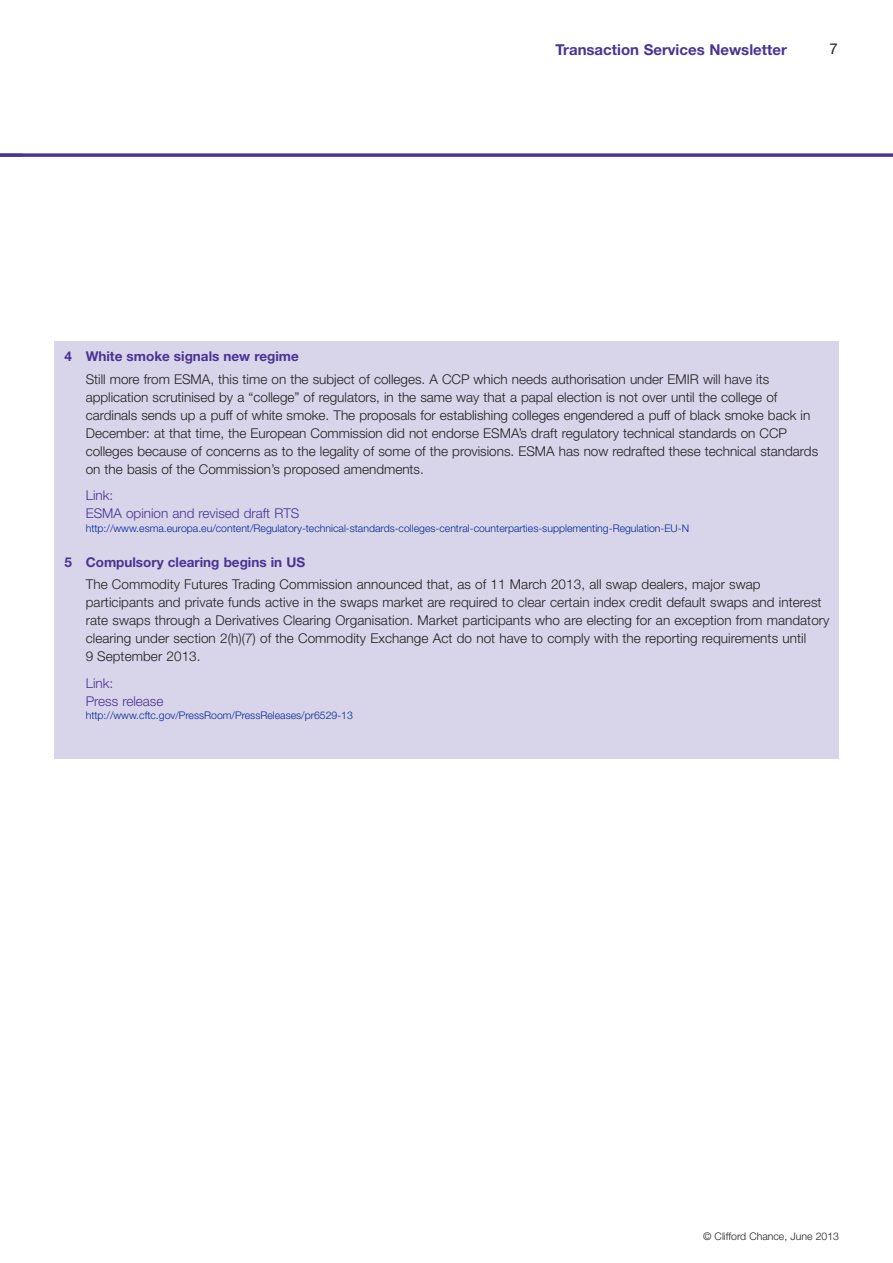
<style>
.page{position:relative;width:893px;height:1263px;background:#fff}
.page>*{position:absolute;margin:0;border:0;box-sizing:border-box;transform-origin:0 0}
.t1{font:700 15px "Helvetica Neue LT";color:#4a3394}
.t2{font:15px "Helvetica Neue LT";color:#231f20}
.t3{font:300 13.5px/18px "Helvetica Neue LT";color:#231f20}
.t4{font:700 13.5px "Helvetica Neue LT";color:#4a3394}
.t5{font:300 13.5px/18px "Helvetica Neue LT";color:#4a3394}
.t6{font:300 10.5px "Helvetica Neue LT";color:#002894}
.t7{font:300 10.5px "Helvetica Neue LT";color:#231f20}
</style>
<div class="page">
<hr style="left:0;top:154px;width:893px;height:3px;background:#4a3394">
<div style="left:54px;top:341px;width:785px;height:417px;background:#d8d4e9"></div>
<p class="t1" style="left:555px;top:44px;width:233px">Transaction Services Newsletter</p>
<p class="t2" style="left:829px;top:43px;width:10px">7</p>
<p class="t4" style="left:64px;top:352px;width:236px">4 White smoke signals new regime</p>
<p class="t3" style="left:86px;top:371px;width:734px">Still more from ESMA, this time on the subject of colleges. A CCP which needs authorisation under EMIR will have its application scrutinised by a “college” of regulators, in the same way that a papal election is not over until the college of cardinals sends up a puff of white smoke. The proposals for establishing colleges engendered a puff of black smoke back in December: at that time, the European Commission did not endorse ESMA’s draft regulatory technical standards on CCP colleges because of concerns as to the legality of some of the provisions. ESMA has now redrafted these technical standards on the basis of the Commission’s proposed amendments.</p>
<p class="t5" style="left:86px;top:488px;width:215px">Link:<br>ESMA opinion and revised draft RTS</p>
<p class="t6" style="left:86px;top:524px;width:605px">http://www.esma.europa.eu/content/Regulatory-technical-standards-colleges-central-counterparties-supplementing-Regulation-EU-N</p>
<p class="t4" style="left:64px;top:557px;width:242px">5 Compulsory clearing begins in US</p>
<p class="t3" style="left:86px;top:576px;width:745px">The Commodity Futures Trading Commission announced that, as of 11 March 2013, all swap dealers, major swap participants and private funds active in the swaps market are required to clear certain index credit default swaps and interest rate swaps through a Derivatives Clearing Organisation. Market participants who are electing for an exception from mandatory clearing under section 2(h)(7) of the Commodity Exchange Act do not have to comply with the reporting requirements until<br>9 September 2013.</p>
<p class="t5" style="left:86px;top:675px;width:79px">Link:<br>Press release</p>
<p class="t6" style="left:86px;top:711px;width:269px">http://www.cftc.gov/PressRoom/PressReleases/pr6529-13</p>
<p class="t7" style="left:703px;top:1233px;width:137px">© Clifford Chance, June 2013</p>
</div>
